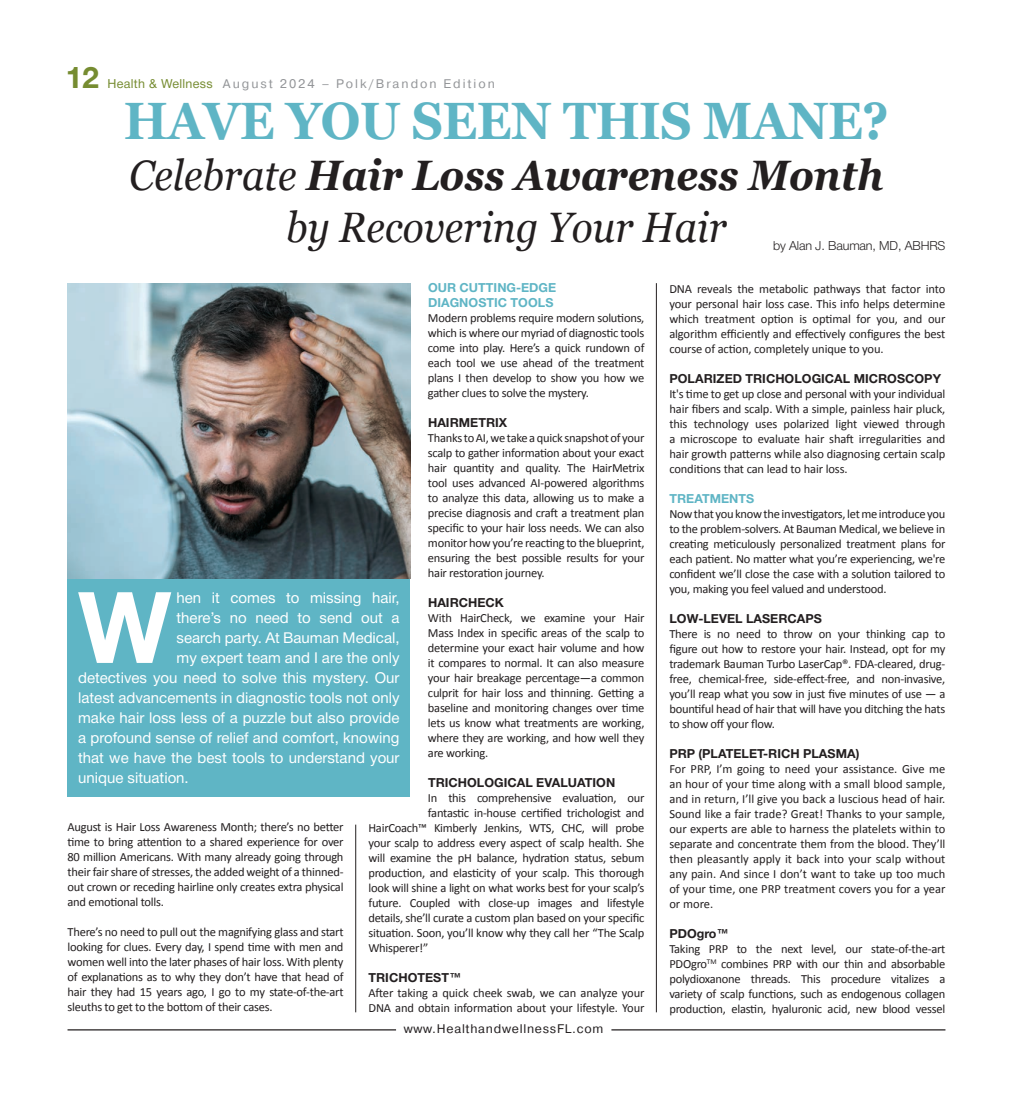
<style>
.page{position:relative;width:1013px;height:1103px;background:#fff}
.page>*{position:absolute;margin:0;border:0;box-sizing:border-box;transform-origin:0 0}
.t1{font:700 99.25px "Helvetica Neue Cyr";color:#fff}
.t2{font:700 52.5px "Georgia";letter-spacing:-.01em;color:#5fb5c5;scale:.92 1}
.t3{font:italic 42.5px/51.2px "Georgia";color:#231f20;text-align:center;scale:.92 1}
.t4{font:700 30px "Helvetica Neue Cyr";color:#768c31}
.t5{font:15px "Helvetica Neue Cyr";color:#fff}
.t6{font:12.5px/15px "Calibri";letter-spacing:-.02em;color:#231f20;text-align:justify}
.t7{font:700 12.5px "Helvetica Neue Cyr";letter-spacing:.005em;color:#231f20}
.t8{font:12.5px "Pragmatica";letter-spacing:.16em;color:#939598}
.t9{font:700 12.5px "Helvetica Neue Cyr";letter-spacing:.005em;color:#5fb5c5}
.t10{font:12.5px "Pragmatica";letter-spacing:.06em;color:#231f20}
.t11{font:300 12.5px "Helvetica Neue Cyr";letter-spacing:-.01em;color:#231f20}
.s1{font-family:"Helvetica Neue Cyr";color:#768c31}
.s2{font-weight:700}
</style>
<div class="page">
<hr style="left:68px;top:1029px;width:328px;height:1px;background:#231f20">
<hr style="left:611px;top:1029px;width:334px;height:1px;background:#231f20">
<hr style="left:656px;top:283px;width:1px;height:729px;background:#231f20">
<hr style="left:355px;top:824px;width:1px;height:188px;background:#231f20">
<div style="left:68px;top:578px;width:342px;height:218px;background:#5fb5c5"></div>
<img style="left:68px;top:283px;width:342px;height:295px">
<h3 class="t4" style="left:66px;top:61px;width:35px">12</h3>
<p class="t8" style="left:107px;top:76px;width:389px"><span class="s1">Health &amp; Wellness</span> August 2024 – Polk/Brandon Edition</p>
<h2 class="t2" style="left:124px;top:87px;width:833px">HAVE YOU SEEN THIS MANE?</h2>
<h3 class="t3" style="left:129px;top:150px;width:821px">Celebrate <span class="s2">Hair Loss Awareness Month </span>by Recovering Your Hair</h3>
<p class="t11" style="left:773px;top:238px;width:174px">by Alan J. Bauman, MD, ABHRS</p>
<p class="t9" style="left:428px;top:281px;width:50px">OUR CUTT</p>
<p class="t9" style="left:493px;top:281px;width:38px">ING-EDG</p>
<p class="t9" style="left:548px;top:281px;width:10px">E</p>
<p class="t9" style="left:428px;top:296px;width:23px">DIAGN</p>
<p class="t9" style="left:468px;top:296px;width:78px">OSTIC TOOLS</p>
<p class="t6" style="left:428px;top:310px;width:218px">Modern problems require modern solutions, which is where our myriad of diagnostic tools come into play. Here’s a quick rundown of each tool we use ahead of the treatment plans I then develop to show you how we gather clues to solve the mystery.</p>
<p class="t7" style="left:428px;top:416px;width:81px">HAIRMETRIX</p>
<p class="t6" style="left:428px;top:430px;width:218px">Thanks to AI, we take a quick snapshot of your scalp to gather information about your exact hair quantity and quality. The HairMetrix tool uses advanced AI-powered algorithms to analyze this data, allowing us to make a precise diagnosis and craft a treatment plan specific to your hair loss needs. We can also monitor how you’re reacting to the blueprint, ensuring the best possible results for your hair restoration journey.</p>
<p class="t7" style="left:428px;top:596px;width:77px">HAIRCHECK</p>
<p class="t6" style="left:428px;top:610px;width:218px">With HairCheck, we examine your Hair Mass Index in specific areas of the scalp to determine your exact hair volume and how it compares to normal. It can also measure your hair breakage percentage—a common culprit for hair loss and thinning. Getting a baseline and monitoring changes over time lets us know what treatments are working, where they are working, and how well they are working.</p>
<p class="t7" style="left:428px;top:776px;width:89px">TRICHOLOGICAL</p>
<p class="t7" style="left:536px;top:776px;width:18px">EVALUAT</p>
<p class="t7" style="left:592px;top:776px;width:22px">ION</p>
<p class="t6" style="left:428px;top:790px;width:218px">In this comprehensive evaluation, our</p>
<p class="t6" style="left:428px;top:805px;width:218px">fantastic in-house certified trichologist and</p>
<p class="t6" style="left:368px;top:820px;width:277px">HairCoach™ Kimberly Jenkins, WTS, CHC, will probe</p>
<p class="t6" style="left:368px;top:835px;width:277px">your scalp to address every aspect of scalp health. She</p>
<p class="t6" style="left:368px;top:850px;width:277px">will examine the pH balance, hydration status, sebum</p>
<p class="t6" style="left:368px;top:865px;width:277px">production, and elasticity of your scalp. This thorough</p>
<p class="t6" style="left:368px;top:880px;width:277px">look will shine a light on what works best for your scalp’s</p>
<p class="t6" style="left:368px;top:895px;width:277px">future. Coupled with close-up images and lifestyle</p>
<p class="t6" style="left:368px;top:910px;width:277px">details, she’ll curate a custom plan based on your specific</p>
<p class="t6" style="left:368px;top:925px;width:277px">situation. Soon, you’ll know why they call her “The Scalp</p>
<p class="t6" style="left:368px;top:940px;width:61px">Whisperer!”</p>
<p class="t7" style="left:368px;top:971px;width:94px">TRICHOTEST™</p>
<p class="t6" style="left:368px;top:985px;width:277px">After taking a quick cheek swab, we can analyze your<br>DNA and obtain information about your lifestyle. Your</p>
<h1 class="t1" style="left:78px;top:573px;width:95px">W</h1>
<p class="t5" style="left:176px;top:589px;width:224px">hen it comes to missing hair,</p>
<p class="t5" style="left:176px;top:609px;width:224px">there’s no need to send out a</p>
<p class="t5" style="left:176px;top:629px;width:224px">search party. At Bauman Medical,</p>
<p class="t5" style="left:176px;top:649px;width:224px">my expert team and I are the only</p>
<p class="t5" style="left:78px;top:669px;width:323px">detectives you need to solve this mystery. Our</p>
<p class="t5" style="left:78px;top:689px;width:323px">latest advancements in diagnostic tools not only</p>
<p class="t5" style="left:78px;top:709px;width:323px">make hair loss less of a puzzle but also provide</p>
<p class="t5" style="left:78px;top:729px;width:323px">a profound sense of relief and comfort, knowing</p>
<p class="t5" style="left:78px;top:749px;width:323px">that we have the best tools to understand your</p>
<p class="t5" style="left:78px;top:769px;width:112px">unique situation.</p>
<p class="t6" style="left:68px;top:819px;width:277px">August is Hair Loss Awareness Month; there’s no better time to bring attention to a shared experience for over 80 million Americans. With many already going through their fair share of stresses, the added weight of a thinned&shy;out crown or receding hairline only creates extra physical and emotional tolls.</p>
<p class="t6" style="left:68px;top:924px;width:277px">There’s no need to pull out the magnifying glass and start looking for clues. Every day, I spend time with men and women well into the later phases of hair loss. With plenty of explanations as to why they don’t have that head of hair they had 15 years ago, I go to my state-of-the-art sleuths to get to the bottom of their cases.</p>
<p class="t10" style="left:403px;top:1021px;width:201px">www.HealthandwellnessFL.com</p>
<p class="t6" style="left:669px;top:281px;width:277px">DNA reveals the metabolic pathways that factor into your personal hair loss case. This info helps determine which treatment option is optimal for you, and our algorithm efficiently and effectively configures the best course of action, completely unique to you.</p>
<p class="t7" style="left:669px;top:371px;width:165px">POLARIZED TRICHOLOGICAL</p>
<p class="t7" style="left:853px;top:371px;width:89px">MICROSCOPY</p>
<p class="t6" style="left:669px;top:386px;width:277px">It's time to get up close and personal with your individual hair fibers and scalp. With a simple, painless hair pluck, this technology uses polarized light viewed through a microscope to evaluate hair shaft irregularities and hair growth patterns while also diagnosing certain scalp conditions that can lead to hair loss.</p>
<p class="t9" style="left:669px;top:491px;width:35px">TREATM</p>
<p class="t9" style="left:721px;top:491px;width:18px">ENTS</p>
<p class="t6" style="left:669px;top:506px;width:277px">Now that you know the investigators, let me introduce you to the problem-solvers. At Bauman Medical, we believe in creating meticulously personalized treatment plans for each patient. No matter what you’re experiencing, we're confident we’ll close the case with a solution tailored to you, making you feel valued and understood.</p>
<p class="t7" style="left:669px;top:611px;width:137px">LOW-LEVEL LAS ERCAPS</p>
<p class="t6" style="left:669px;top:626px;width:277px">There is no need to throw on your thinking cap to figure out how to restore your hair. Instead, opt for my trademark Bauman Turbo LaserCap®. FDA-cleared, drug&shy;free, chemical-free, side-effect-free, and non-invasive, you’ll reap what you sow in just five minutes of use — a bountiful head of hair that will have you ditching the hats to show off your flow.</p>
<p class="t7" style="left:669px;top:746px;width:152px">PRP (PLATELET-RICH PLASMA</p>
<p class="t7" style="left:855px;top:746px;width:5px">)</p>
<p class="t6" style="left:669px;top:761px;width:277px">For PRP, I’m going to need your assistance. Give me an hour of your time along with a small blood sample, and in return, I’ll give you back a luscious head of hair.<br>Sound like a fair trade? Great! Thanks to your sample, our experts are able to harness the platelets within to separate and concentrate them from the blood. They’ll then pleasantly apply it back into your scalp without any pain. And since I don’t want to take up too much of your time, one PRP treatment covers you for a year or more.</p>
<p class="t7" style="left:669px;top:926px;width:61px">PDOGRO™</p>
<p class="t6" style="left:669px;top:941px;width:277px">Taking PRP to the next level, our state-of-the-art PDOgro<sup>TM</sup> combines PRP with our thin and absorbable polydioxanone threads. This procedure vitalizes a variety of scalp functions, such as endogenous collagen production, elastin, hyaluronic acid, new blood vessel</p>
</div>
